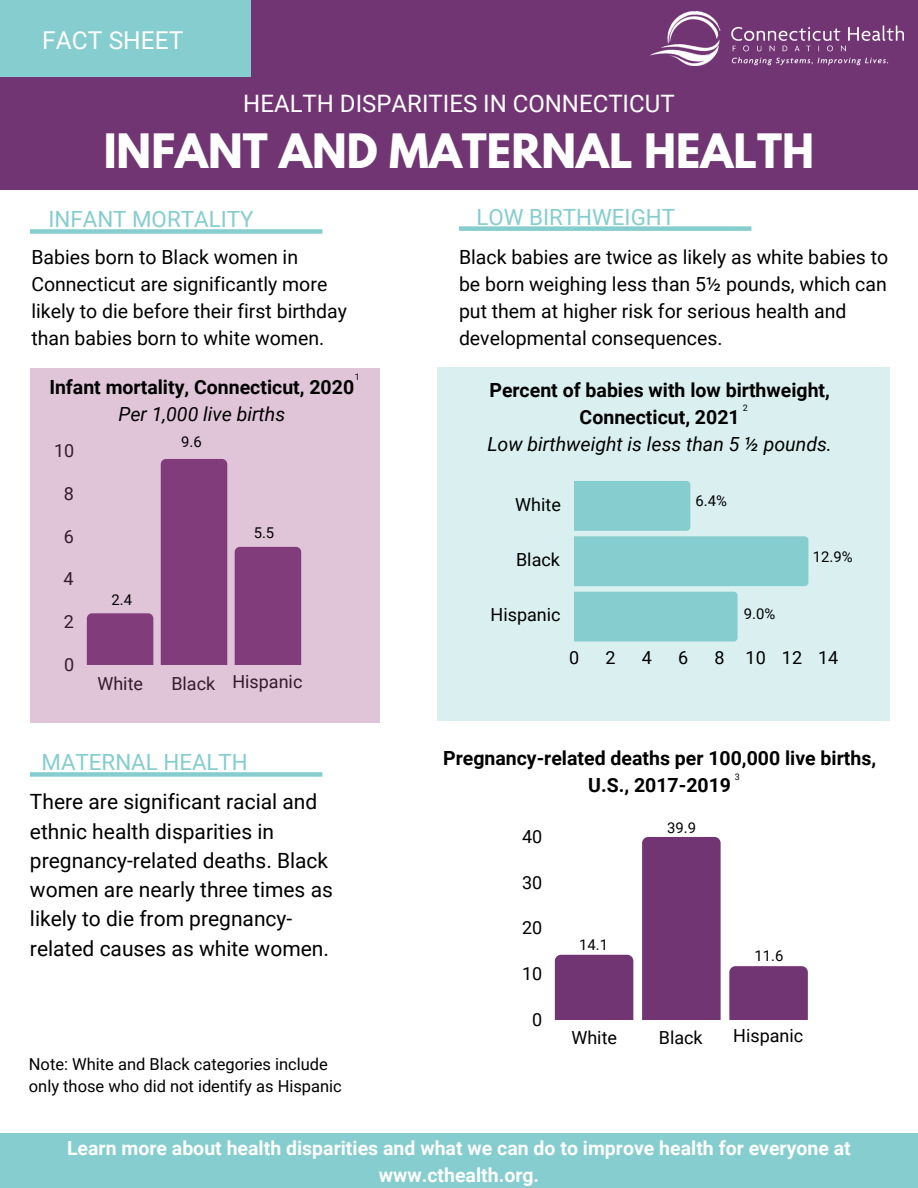
<style>
.page{position:relative;width:918px;height:1188px;background:#fff}
.page>*{position:absolute;margin:0;border:0;box-sizing:border-box;transform-origin:0 0}
.t1{font:700 42px "League Spartan";color:#fff}
.t2{font:24.6px "Roboto";color:#fff}
.t3{font:24px "Roboto";color:#fff}
.t4{font:22.35px "Roboto";color:#85cdce}
.t5{font:21px/29.2px "Roboto";color:#000}
.t6{font:19.5px/27px "Roboto";color:#000}
.t7{font:700 19.5px/27px "Roboto";color:#000;text-align:center}
.t8{font:700 19.5px/27px "Roboto";color:#fff;text-align:center}
.t9{font:18px "Roboto";color:#000}
.t10{font:16.5px/22.5px "Roboto";color:#000}
.t11{font:14.85px "Roboto";color:#000}
.t12{font:9px "Roboto";color:#000}
.s1{font-weight:400;font-style:italic}
</style>
<div class="page">
<div style="left:0;top:0;width:918px;height:189px;background:#723574"></div>
<div style="left:30px;top:229px;width:292px;height:5px;background:#85cdce"></div>
<div style="left:438px;top:367px;width:452px;height:354px;background:#daf0f0"></div>
<svg style="left:574px;top:481px;width:234px;height:105px"></svg>
<div style="left:574px;top:592px;width:164px;height:50px;background:#85cdce"></div>
<div style="left:0;top:1134px;width:918px;height:54px;background:#85cdce"></div>
<svg style="left:30px;top:368px;width:350px;height:354px;background:#cda9c6"></svg>
<div style="left:0;top:0;width:250px;height:77px;background:#85cdce"></div>
<img style="left:650px;top:12px;width:253px;height:54px">
<div style="left:459px;top:226px;width:292px;height:5px;background:#85cdce"></div>
<div style="left:30px;top:772px;width:292px;height:5px;background:#85cdce"></div>
<div style="left:555px;top:955px;width:78px;height:64px;background:#723574"></div>
<div style="left:642px;top:837px;width:79px;height:182px;background:#723574"></div>
<div style="left:729px;top:966px;width:79px;height:53px;background:#723574"></div>
<h2 class="t2" style="left:6px;top:23px;width:143px">FACT SHEET</h2>
<p class="t2" style="left:42px;top:26px;width:143px">FACT SHEET</p>
<h2 class="t3" style="left:243px;top:90px;width:433px">HEALTH DISPARITIES IN CONNECTICUT</h2>
<p class="t1" style="left:104px;top:130px;width:712px">INFANT AND MATERNAL HEALTH</p>
<h2 class="t4" style="left:48px;top:206px;width:207px">INFANT MORTALITY</h2>
<h1 class="t6" style="left:31px;top:244px;width:317px">Babies born to Black women in Connecticut are significantly more likely to die before their first birthday than babies born to white women.</h1>
<h2 class="t7" style="left:49px;top:374px;width:306px">Infant mortality, Connecticut, 2020<br><span class="s1">Per 1,000 live births</span></h2>
<p class="t12" style="left:355px;top:372px;width:7px">1</p>
<p class="t9" style="left:54px;top:440px;width:22px">10</p>
<p class="t9" style="left:64px;top:483px;width:12px">8</p>
<p class="t9" style="left:64px;top:526px;width:12px">6</p>
<p class="t9" style="left:63px;top:569px;width:12px">4</p>
<p class="t9" style="left:64px;top:612px;width:12px">2</p>
<p class="t9" style="left:64px;top:655px;width:12px">0</p>
<h4 class="t11" style="left:181px;top:433px;width:22px">9.6</h4>
<h4 class="t11" style="left:112px;top:592px;width:22px">2.4</h4>
<p class="t11" style="left:254px;top:525px;width:22px">5.5</p>
<p class="t9" style="left:97px;top:673px;width:47px">White</p>
<p class="t9" style="left:171px;top:671px;width:133px">Black Hispanic</p>
<h2 class="t4" style="left:42px;top:749px;width:208px">MATERNAL HEALTH</h2>
<h4 class="t5" style="left:30px;top:788px;width:304px">There are significant racial and ethnic health disparities in pregnancy-related deaths. Black women are nearly three times as likely to die from pregnancy&shy;related causes as white women.</h4>
<p class="t10" style="left:29px;top:1053px;width:315px">Note: White and Black categories include only those who did not identify as Hispanic</p>
<h4 class="t4" style="left:476px;top:205px;width:200px">LOW BIRTHWEIGHT</h4>
<h2 class="t6" style="left:459px;top:244px;width:431px">Black babies are twice as likely as white babies to be born weighing less than 5½ pounds, which can put them at higher risk for serious health and developmental consequences.</h2>
<p class="t7" style="left:487px;top:377px;width:346px">Percent of babies with low birthweight,<br>Connecticut, 2021<br><span class="s1">Low birthweight is less than 5 ½ pounds.</span></p>
<p class="t11" style="left:695px;top:492px;width:33px">6.4%</p>
<p class="t12" style="left:743px;top:403px;width:7px">2</p>
<p class="t9" style="left:515px;top:494px;width:47px">White</p>
<p class="t9" style="left:516px;top:549px;width:45px">Black</p>
<p class="t11" style="left:813px;top:548px;width:41px">12.9%</p>
<p class="t9" style="left:491px;top:605px;width:72px">Hispanic</p>
<h4 class="t11" style="left:744px;top:605px;width:33px">9.0%</h4>
<p class="t9" style="left:569px;top:648px;width:12px">0</p>
<p class="t9" style="left:605px;top:648px;width:12px">2</p>
<p class="t9" style="left:642px;top:648px;width:12px">4</p>
<p class="t9" style="left:678px;top:648px;width:12px">6</p>
<p class="t9" style="left:714px;top:648px;width:125px">8 10 12 14</p>
<h5 class="t7" style="left:443px;top:745px;width:435px">Pregnancy-related deaths per 100,000 live births,<br>U.S., 2017-2019</h5>
<h3 class="t11" style="left:667px;top:819px;width:30px">39.9</h3>
<p class="t12" style="left:735px;top:772px;width:7px">3</p>
<p class="t9" style="left:522px;top:826px;width:22px">40</p>
<p class="t9" style="left:522px;top:872px;width:22px">30</p>
<p class="t9" style="left:522px;top:918px;width:22px">20</p>
<p class="t9" style="left:522px;top:963px;width:22px">10</p>
<p class="t9" style="left:532px;top:1009px;width:12px">0</p>
<p class="t11" style="left:579px;top:936px;width:30px">14.1</p>
<p class="t11" style="left:755px;top:948px;width:30px">11.6</p>
<p class="t9" style="left:571px;top:1027px;width:47px">White</p>
<p class="t9" style="left:659px;top:1027px;width:45px">Black</p>
<p class="t9" style="left:733px;top:1025px;width:72px">Hispanic</p>
<p class="t8" style="left:67px;top:1135px;width:785px">Learn more about health disparities and what we can do to improve health for everyone at www.cthealth.org.</p>
</div>
